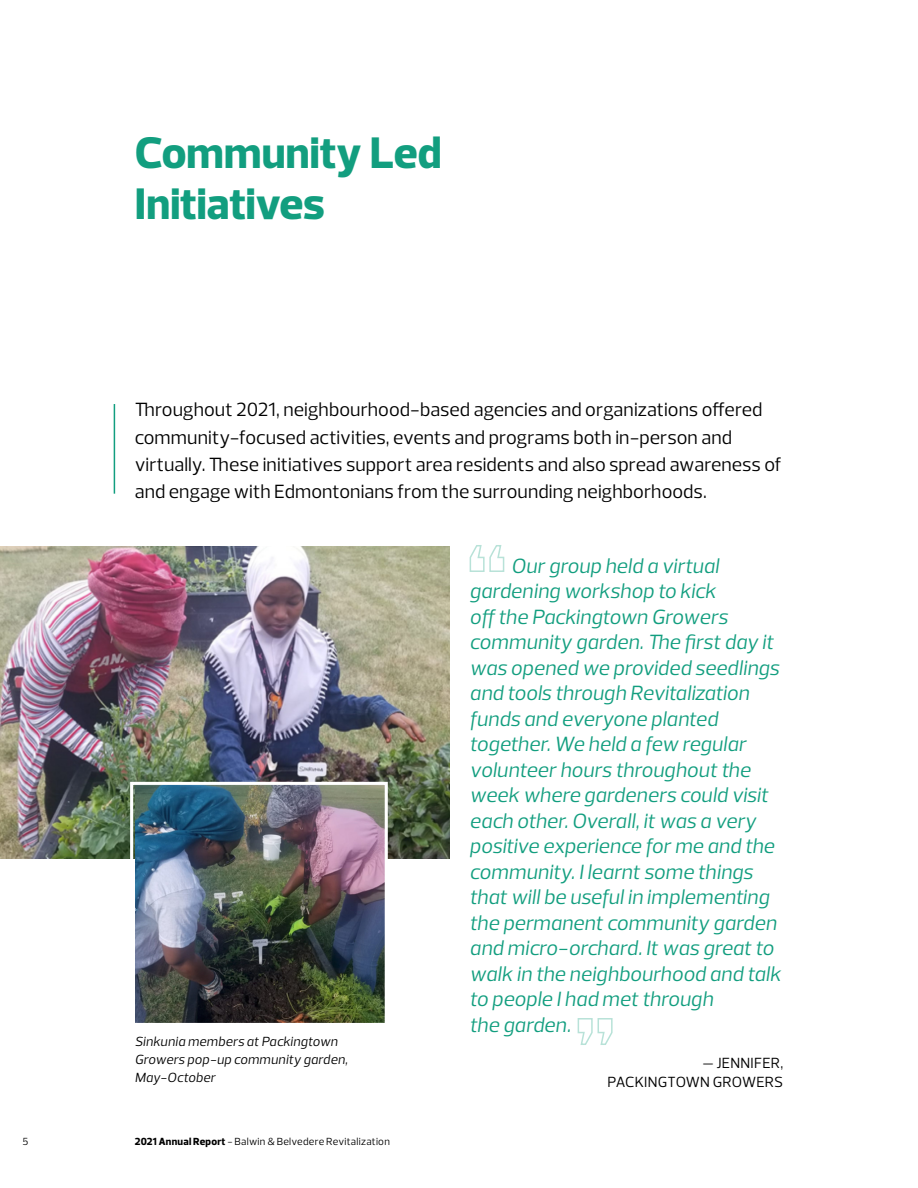
<style>
.page{position:relative;width:918px;height:1188px;background:#fff}
.page>*{position:absolute;margin:0;border:0;box-sizing:border-box;transform-origin:0 0}
.t1{font:800 45px/51px "Prelo";color:#129e7f}
.t2{font:italic 21px/25.5px "Prelo";letter-spacing:.005em;color:#129e7f}
.t3{font:19.5px/27px "Prelo";color:#000}
.t4{font:15px/19.5px "Prelo";letter-spacing:.01em;color:#000;text-align:right}
.t5{font:italic 13.5px/18px "Prelo";letter-spacing:.015em;color:#000}
.t6{font:10.5px "Prelo";letter-spacing:.025em;color:#000}
.s1{font-weight:800}
</style>
<div class="page">
<img style="left:0;top:546px;width:449px;height:312px">
<svg style="left:469px;top:545px;width:36px;height:27px"></svg>
<svg style="left:577px;top:1018px;width:36px;height:27px"></svg>
<hr style="left:114px;top:404px;width:1px;height:90px;background:#129e7f">
<img style="left:135px;top:786px;width:249px;height:236px">
<div style="left:130px;top:782px;width:258px;height:244px;border:3px solid #fff"></div>
<h1 class="t1" style="left:135px;top:127px;width:308px">Community Led<br>Initiatives</h1>
<p class="t3" style="left:135px;top:397px;width:648px">Throughout 2021, neighbourhood-based agencies and organizations offered community-focused activities, events and programs both in-person and virtually. These initiatives support area residents and also spread awareness of and engage with Edmontonians from the surrounding neighborhoods.</p>
<p class="t5" style="left:135px;top:1033px;width:215px">Sinkunia members at Packingtown<br>Growers pop-up community garden,<br>May-October</p>
<p class="t6" style="left:23px;top:1135px;width:7px">5</p>
<p class="t6" style="left:135px;top:1135px;width:257px"><span class="s1">2021 Annual Report</span> - Balwin &amp; Belvedere Revitalization</p>
<p class="t2" style="left:470px;top:553px;width:313px;text-indent:41px">Our group held a virtual gardening workshop to kick<br>off the Packingtown Growers community garden. The first day it was opened we provided seedlings and tools through Revitalization funds and everyone planted together. We held a few regular volunteer hours throughout the week where gardeners could visit each other. Overall, it was a very positive experience for me and the community. I learnt some things that will be useful in implementing the permanent community garden and micro-orchard. It was great to walk in the neighbourhood and talk to people I had met through<br>the garden.</p>
<p class="t4" style="left:607px;top:1053px;width:177px">- JENNIFER,<br>PACKINGTOWN GROWERS</p>
</div>
